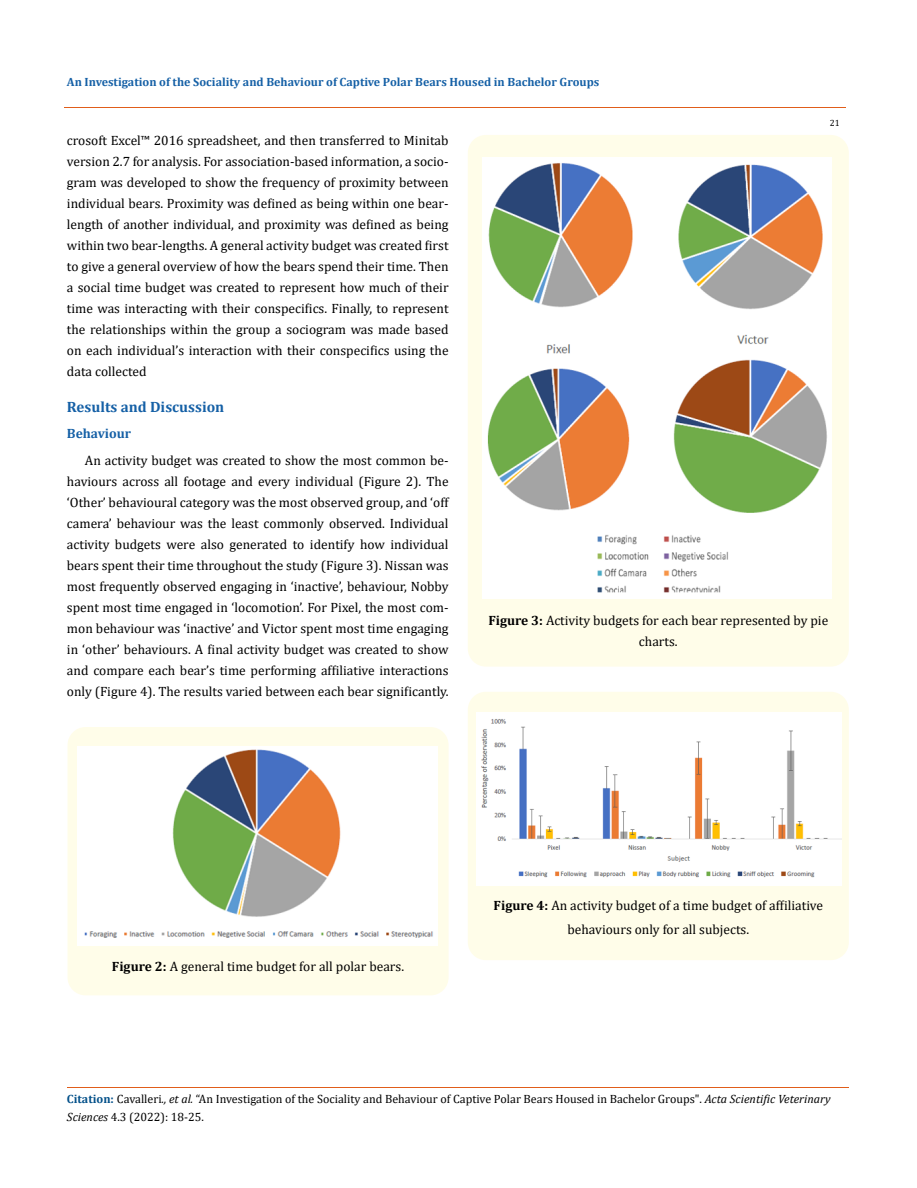
<style>
.page{position:relative;width:917px;height:1188px;background:#fff}
.page>*{position:absolute;margin:0;border:0;box-sizing:border-box;transform-origin:0 0}
.t1{font:700 15px "Cambria";color:#1560a6}
.t2{font:13.5px/21px "Cambria";color:#000;text-align:justify}
.t3{font:700 13.5px "Cambria";color:#1560a6}
.t4{font:12px/18px "Cambria";color:#000}
.t5{font:700 12px "Cambria";color:#1560a6}
.t6{font:9px "Cambria";color:#000}
.s1{font-weight:700}
.s2{font-weight:700;color:#035089}
.s3{font-style:italic}
</style>
<div class="page">
<div style="left:68px;top:727px;width:380px;height:268px;background:#fffde9;border-radius:18px"></div>
<img style="left:78px;top:747px;width:359px;height:199px">
<div style="left:468px;top:135px;width:380px;height:532px;background:#fffde9;border-radius:18px"></div>
<img style="left:483px;top:158px;width:349px;height:440px">
<div style="left:468px;top:692px;width:380px;height:268px;background:#fffde9;border-radius:18px"></div>
<img style="left:476px;top:712px;width:365px;height:174px">
<hr style="left:64px;top:108px;width:781px;height:1px;background:#e05d1a">
<hr style="left:67px;top:1088px;width:781px;height:1px;background:#e05d1a">
<p class="t5" style="left:67px;top:73px;width:534px">An Investigation of the Sociality and Behaviour of Captive Polar Bears Housed in Bachelor Groups</p>
<p class="t6" style="left:829px;top:118px;width:11px">21</p>
<p class="t2" style="left:67px;top:130px;width:383px">crosoft Excel™ 2016 spreadsheet, and then transferred to Minitab version 2.7 for analysis. For association-based information, a socio&shy;gram was developed to show the frequency of proximity between individual bears. Proximity was defined as being within one bear&shy;length of another individual, and proximity was defined as being within two bear-lengths. A general activity budget was created first to give a general overview of how the bears spend their time. Then a social time budget was created to represent how much of their time was interacting with their conspecifics. Finally, to represent the relationships within the group a sociogram was made based on each individual’s interaction with their conspecifics using the data collected</p>
<p class="t1" style="left:67px;top:397px;width:159px">Results and Discussion</p>
<p class="t3" style="left:67px;top:424px;width:66px">Behaviour</p>
<p class="t2" style="left:67px;top:450px;width:383px;text-indent:18px">An activity budget was created to show the most common be&shy;haviours across all footage and every individual (Figure 2). The ‘Other’ behavioural category was the most observed group, and ‘off camera’ behaviour was the least commonly observed. Individual activity budgets were also generated to identify how individual bears spent their time throughout the study (Figure 3). Nissan was most frequently observed engaging in ‘inactive’, behaviour, Nobby spent most time engaged in ‘locomotion’. For Pixel, the most com&shy;mon behaviour was ‘inactive’ and Victor spent most time engaging in ‘other’ behaviours. A final activity budget was created to show and compare each bear’s time performing affiliative interactions only (Figure 4). The results varied between each bear significantly.</p>
<p class="t2" style="left:488px;top:610px;width:341px;text-align:center"><span class="s1">Figure 3:</span> Activity budgets for each bear represented by pie charts.</p>
<p class="t2" style="left:112px;top:956px;width:293px"><span class="s1">Figure 2:</span> A general time budget for all polar bears.</p>
<p class="t2" style="left:493px;top:894px;width:331px;line-height:24px;text-align:center"><span class="s1">Figure 4:</span> An activity budget of a time budget of affiliative behaviours only for all subjects.</p>
<p class="t4" style="left:67px;top:1090px;width:765px"><span class="s2">Citation:</span> Cavalleri<span class="s3">., et al.</span> “An Investigation of the Sociality and Behaviour of Captive Polar Bears Housed in Bachelor Groups". <span class="s3">Acta Scientific Veterinary<br>Sciences</span> 4.3 (2022): 18-25.</p>
</div>
